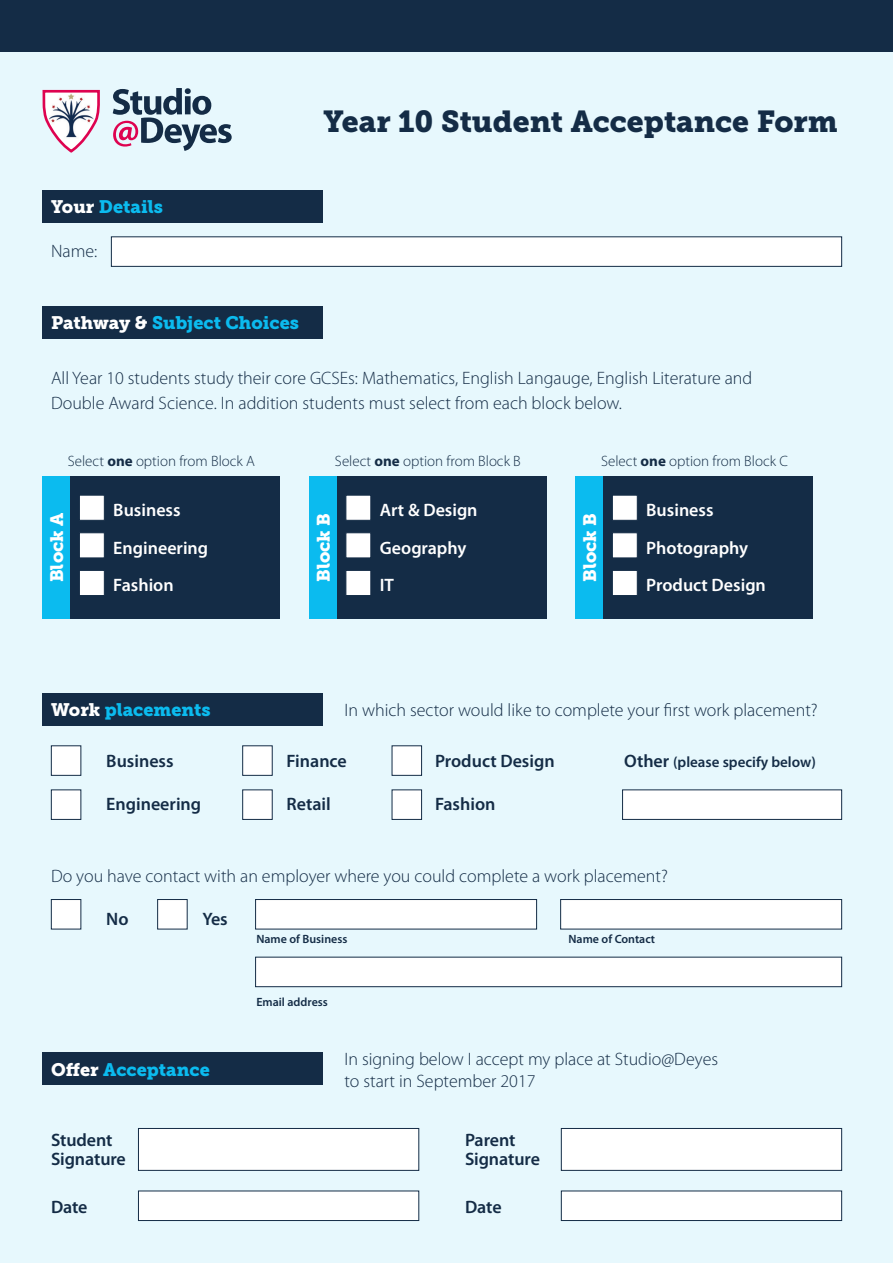
<style>
.page{position:relative;width:893px;height:1263px;background:#fff}
.page>*{position:absolute;margin:0;border:0;box-sizing:border-box;transform-origin:0 0}
.t1{font:30.15px "Museo Slab 900";color:#142c46}
.t2{font:300 18px/25.3px "Myriad Pro";color:#142c46}
.t3{font:600 18px "Myriad Pro";letter-spacing:-.005em;color:#142c46}
.t4{font:600 18px "Myriad Pro";color:#fff}
.t5{font:18px "Museo Slab 900";color:#0bbbef}
.t6{font:18px "Museo Slab 900";color:#fff}
.t7{font:300 15px "Myriad Pro";color:#142c46}
.t8{font:600 15px "Myriad Pro";color:#142c46}
.t9{font:600 12px "Myriad Pro";color:#142c46}
.s1{color:#fff}
.s2{font-weight:700}
.s3{font-size:18px}
</style>
<div class="page">
<div style="left:0;top:38px;width:893px;height:1225px;background:#e7f8fd"></div>
<svg style="left:113px;top:88px;width:119px;height:63px"></svg>
<svg style="left:42px;top:89px;width:58px;height:64px"></svg>
<div style="left:0;top:0;width:893px;height:51px;background:#142c46"></div>
<div style="left:43px;top:190px;width:280px;height:33px;background:#142c46"></div>
<div style="left:111px;top:236px;width:731px;height:31px;background:#fff;border:1px solid #142c46"></div>
<div style="left:43px;top:306px;width:280px;height:33px;background:#142c46"></div>
<div style="left:70px;top:476px;width:210px;height:143px;background:#142c46"></div>
<div style="left:43px;top:476px;width:27px;height:143px;background:#0bbbef"></div>
<div style="left:309px;top:476px;width:28px;height:143px;background:#0bbbef"></div>
<div style="left:337px;top:476px;width:210px;height:143px;background:#142c46"></div>
<div style="left:575px;top:476px;width:28px;height:143px;background:#0bbbef"></div>
<div style="left:603px;top:476px;width:210px;height:143px;background:#142c46"></div>
<div style="left:79px;top:495px;width:26px;height:26px;background:#fff;border:1px solid #142c46"></div>
<div style="left:79px;top:532px;width:26px;height:26px;background:#fff;border:1px solid #142c46"></div>
<div style="left:79px;top:570px;width:26px;height:26px;background:#fff;border:1px solid #142c46"></div>
<div style="left:346px;top:495px;width:25px;height:26px;background:#fff"></div>
<div style="left:346px;top:532px;width:25px;height:26px;background:#fff"></div>
<div style="left:346px;top:570px;width:25px;height:26px;background:#fff;border:1px solid #142c46"></div>
<div style="left:612px;top:495px;width:26px;height:26px;background:#fff;border:1px solid #142c46"></div>
<div style="left:612px;top:532px;width:26px;height:26px;background:#fff;border:1px solid #142c46"></div>
<div style="left:612px;top:570px;width:26px;height:26px;background:#fff;border:1px solid #142c46"></div>
<div style="left:43px;top:693px;width:280px;height:33px;background:#142c46"></div>
<div style="left:51px;top:745px;width:30px;height:31px;background:#fff;border:1px solid #142c46"></div>
<div style="left:51px;top:789px;width:30px;height:31px;background:#fff;border:1px solid #142c46"></div>
<div style="left:242px;top:745px;width:31px;height:31px;background:#fff;border:1px solid #142c46"></div>
<div style="left:242px;top:789px;width:31px;height:31px;background:#fff;border:1px solid #142c46"></div>
<div style="left:392px;top:745px;width:30px;height:31px;background:#fff;border:1px solid #142c46"></div>
<div style="left:392px;top:789px;width:30px;height:31px;background:#fff;border:1px solid #142c46"></div>
<div style="left:622px;top:789px;width:220px;height:31px;background:#fff;border:1px solid #142c46"></div>
<div style="left:51px;top:899px;width:30px;height:30px;background:#fff;border:1px solid #142c46"></div>
<div style="left:157px;top:899px;width:30px;height:30px;background:#fff;border:1px solid #142c46"></div>
<div style="left:255px;top:899px;width:282px;height:30px;background:#fff;border:1px solid #142c46"></div>
<div style="left:560px;top:899px;width:282px;height:30px;background:#fff;border:1px solid #142c46"></div>
<div style="left:255px;top:957px;width:587px;height:30px;background:#fff;border:1px solid #142c46"></div>
<div style="left:43px;top:1052px;width:280px;height:33px;background:#142c46"></div>
<div style="left:138px;top:1128px;width:281px;height:43px;background:#fff;border:1px solid #142c46"></div>
<div style="left:561px;top:1128px;width:281px;height:43px;background:#fff;border:1px solid #142c46"></div>
<div style="left:138px;top:1191px;width:281px;height:30px;background:#fff;border:1px solid #142c46"></div>
<div style="left:561px;top:1191px;width:281px;height:30px;background:#fff;border:1px solid #142c46"></div>
<p class="t5" style="left:51px;top:196px;width:113px"><span class="s1">Your</span> Details</p>
<p class="t2" style="left:51px;top:239px;width:48px">Name:</p>
<p class="t1" style="left:323px;top:104px;width:516px">Year 10 Student Acceptance Form</p>
<p class="t5" style="left:51px;top:313px;width:250px"><span class="s1">Pathway &amp;</span> Subject Choices</p>
<p class="t2" style="left:51px;top:365px;width:703px">All Year 10 students study their core GCSEs: Mathematics, English Langauge, English Literature and<br>Double Award Science. In addition students must select from each block below.</p>
<p class="t7" style="left:68px;top:452px;width:189px">Select <span class="s2">one</span> option from Block A</p>
<p class="t7" style="left:335px;top:452px;width:187px">Select <span class="s2">one</span> option from Block B</p>
<p class="t7" style="left:601px;top:452px;width:188px">Select <span class="s2">one</span> option from Block C</p>
<p class="t4" style="left:113px;top:499px;width:69px">Business</p>
<p class="t4" style="left:113px;top:536px;width:96px">Engineering</p>
<p class="t4" style="left:113px;top:573px;width:62px">Fashion</p>
<p class="t4" style="left:380px;top:499px;width:99px">Art &amp; Design</p>
<p class="t4" style="left:380px;top:536px;width:88px">Geography</p>
<p class="t4" style="left:380px;top:573px;width:16px">IT</p>
<p class="t6" style="left:46px;top:582px;width:71px;rotate:-90deg">Block A</p>
<p class="t6" style="left:313px;top:582px;width:71px;rotate:-90deg">Block B</p>
<p class="t6" style="left:579px;top:582px;width:71px;rotate:-90deg">Block B</p>
<p class="t4" style="left:646px;top:499px;width:69px">Business</p>
<p class="t4" style="left:646px;top:536px;width:103px">Photography</p>
<p class="t4" style="left:646px;top:573px;width:121px">Product Design</p>
<p class="t5" style="left:51px;top:700px;width:161px"><span class="s1">Work</span> placements</p>
<p class="t2" style="left:344px;top:698px;width:475px">In which sector would like to complete your first work placement?</p>
<p class="t3" style="left:106px;top:749px;width:69px">Business</p>
<p class="t3" style="left:287px;top:749px;width:62px">Finance</p>
<p class="t3" style="left:435px;top:749px;width:121px">Product Design</p>
<p class="t8" style="left:624px;top:752px;width:193px"><span class="s3">Other</span> (please specify below)</p>
<p class="t3" style="left:106px;top:792px;width:96px">Engineering</p>
<p class="t3" style="left:287px;top:792px;width:46px">Retail</p>
<p class="t3" style="left:435px;top:792px;width:62px">Fashion</p>
<p class="t2" style="left:51px;top:863px;width:618px">Do you have contact with an employer where you could complete a work placement?</p>
<p class="t3" style="left:106px;top:907px;width:24px">No</p>
<p class="t3" style="left:202px;top:907px;width:27px">Yes</p>
<p class="t9" style="left:256px;top:931px;width:93px">Name of Business</p>
<p class="t9" style="left:568px;top:931px;width:88px">Name of Contact</p>
<p class="t9" style="left:256px;top:994px;width:73px">Email address</p>
<p class="t5" style="left:51px;top:1059px;width:160px"><span class="s1">Offer</span> Acceptance</p>
<p class="t2" style="left:344px;top:1048px;width:375px;line-height:22.4px">In signing below I accept my place at Studio@Deyes to start in September 2017</p>
<p class="t3" style="left:51px;top:1128px;width:63px">Student</p>
<p class="t3" style="left:465px;top:1128px;width:52px">Parent</p>
<p class="t3" style="left:51px;top:1147px;width:76px">Signature</p>
<p class="t3" style="left:465px;top:1147px;width:76px">Signature</p>
<p class="t3" style="left:51px;top:1195px;width:38px">Date</p>
<p class="t3" style="left:465px;top:1195px;width:38px">Date</p>
</div>
